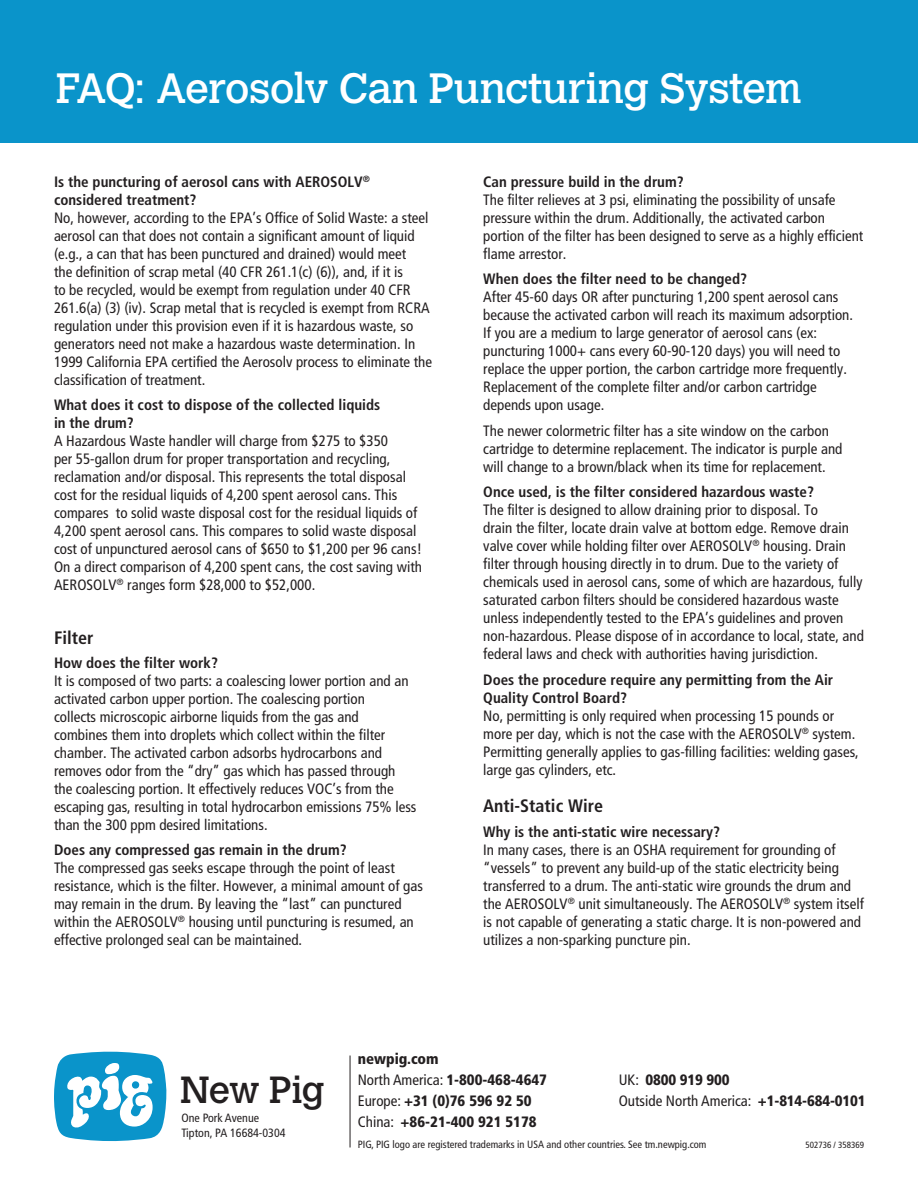
<style>
.page{position:relative;width:918px;height:1188px;background:#fff}
.page>*{position:absolute;margin:0;border:0;box-sizing:border-box;transform-origin:0 0}
.t1{font:42px "Calvert MT Std";letter-spacing:-.02em;color:#fff}
.t2{font:37.5px "Calvert MT Std";letter-spacing:-.03em;color:#231f20}
.t3{font:700 condensed 18px "Frutiger";color:#231f20}
.t4{font:condensed 15px/18px "Frutiger";color:#231f20}
.t5{font:700 condensed 15px/18px "Frutiger";color:#231f20}
.t6{font:900 condensed 15px "Frutiger";color:#231f20}
.t7{font:condensed 12px "Frutiger";color:#231f20}
.t8{font:condensed 10.5px "Frutiger";color:#231f20}
.t9{font:condensed 9px "Frutiger";color:#231f20}
.s1{font-weight:700}
.s2{font-weight:400}
.s3{font-weight:900}
</style>
<div class="page">
<div style="left:0;top:0;width:918px;height:142px;background:#0a94ca"></div>
<hr style="left:350px;top:1056px;width:1px;height:91px;background:#231f20">
<svg style="left:54px;top:1052px;width:112px;height:89px"></svg>
<div style="left:132px;top:1081px;width:7px;height:8px;background:#0a94ca;border-radius:50%"></div>
<p class="t1" style="left:55px;top:63px;width:748px">FAQ: Aerosolv Can Puncturing System</p>
<p class="t5" style="left:54px;top:173px;width:317px">Is the puncturing of aerosol cans with AEROSOLV<sup>® </sup>considered treatment?</p>
<p class="t4" style="left:54px;top:209px;width:380px">No, however, according to the EPA’s Office of Solid Waste: a steel aerosol can that does not contain a significant amount of liquid (e.g., a can that has been punctured and drained) would meet<br>the definition of scrap metal (40 CFR 261.1(c) (6)), and, if it is<br>to be recycled, would be exempt from regulation under 40 CFR 261.6(a) (3) (iv). Scrap metal that is recycled is exempt from RCRA regulation under this provision even if it is hazardous waste, so generators need not make a hazardous waste determination. In 1999 California EPA certified the Aerosolv process to eliminate the classification of treatment.</p>
<p class="t5" style="left:54px;top:395px;width:328px">What does it cost to dispose of the collected liquids in the drum?</p>
<p class="t4" style="left:54px;top:431px;width:370px">A Hazardous Waste handler will charge from $275 to $350<br>per 55-gallon drum for proper transportation and recycling, reclamation and/or disposal. This represents the total disposal cost for the residual liquids of 4,200 spent aerosol cans. This compares to solid waste disposal cost for the residual liquids of 4,200 spent aerosol cans. This compares to solid waste disposal cost of unpunctured aerosol cans of $650 to $1,200 per 96 cans!<br>On a direct comparison of 4,200 spent cans, the cost saving with AEROSOLV<sup>®</sup> ranges form $28,000 to $52,000.</p>
<p class="t3" style="left:54px;top:627px;width:41px">Filter</p>
<p class="t5" style="left:54px;top:654px;width:165px">How does the filter work?</p>
<p class="t4" style="left:54px;top:672px;width:364px">It is composed of two parts: a coalescing lower portion and an activated carbon upper portion. The coalescing portion<br>collects microscopic airborne liquids from the gas and<br>combines them into droplets which collect within the filter chamber. The activated carbon adsorbs hydrocarbons and removes odor from the “dry” gas which has passed through the coalescing portion. It effectively reduces VOC’s from the escaping gas, resulting in total hydrocarbon emissions 75% less than the 300 ppm desired limitations.</p>
<p class="t5" style="left:54px;top:841px;width:294px">Does any compressed gas remain in the drum?</p>
<p class="t4" style="left:54px;top:859px;width:370px">The compressed gas seeks escape through the point of least resistance, which is the filter. However, a minimal amount of gas may remain in the drum. By leaving the “last” can punctured within the AEROSOLV<sup>®</sup> housing until puncturing is resumed, an effective prolonged seal can be maintained.</p>
<p class="t5" style="left:483px;top:173px;width:202px">Can pressure build in the drum?</p>
<p class="t4" style="left:483px;top:191px;width:382px">The filter relieves at 3 psi, eliminating the possibility of unsafe pressure within the drum. Additionally, the activated carbon portion of the filter has been designed to serve as a highly efficient flame arrestor.</p>
<p class="t4" style="left:483px;top:270px;width:371px"><span class="s1">When does the filter need to be changed?<br></span>After 45-60 days OR after puncturing 1,200 spent aerosol cans because the activated carbon will reach its maximum adsorption.<br>If you are a medium to large generator of aerosol cans (ex: puncturing 1000+ cans every 60-90-120 days) you will need to replace the upper portion, the carbon cartridge more frequently.<br>Replacement of the complete filter and/or carbon cartridge depends upon usage.</p>
<p class="t4" style="left:483px;top:422px;width:361px">The newer colormetric filter has a site window on the carbon cartridge to determine replacement. The indicator is purple and will change to a brown/black when its time for replacement.</p>
<p class="t4" style="left:483px;top:483px;width:382px"><span class="s1">Once used, is the filter considered hazardous waste?<br></span>The filter is designed to allow draining prior to disposal. To<br>drain the filter, locate drain valve at bottom edge. Remove drain valve cover while holding filter over AEROSOLV<sup>®</sup> housing. Drain filter through housing directly in to drum. Due to the variety of chemicals used in aerosol cans, some of which are hazardous, fully saturated carbon filters should be considered hazardous waste unless independently tested to the EPA’s guidelines and proven non-hazardous. Please dispose of in accordance to local, state, and federal laws and check with authorities having jurisdiction.</p>
<p class="t4" style="left:483px;top:671px;width:377px"><span class="s1">Does the procedure require any permitting from the Air Quality Control Board?<br></span>No, permitting is only required when processing 15 pounds or more per day, which is not the case with the AEROSOLV<sup>®</sup> system.<br>Permitting generally applies to gas-filling facilities: welding gases, large gas cylinders, etc.</p>
<p class="t3" style="left:483px;top:795px;width:121px">Anti-Static Wire</p>
<p class="t5" style="left:483px;top:822px;width:240px">Why is the anti-static wire necessary?  </p>
<p class="t4" style="left:483px;top:840px;width:382px">In many cases, there is an OSHA requirement for grounding of “vessels” to prevent any build-up of the static electricity being transferred to a drum. The anti-static wire grounds the drum and the AEROSOLV<sup>®</sup> unit simultaneously. The AEROSOLV<sup>®</sup> system itself is not capable of generating a static charge. It is non-powered and utilizes a non-sparking puncture pin.</p>
<p class="t2" style="left:180px;top:1068px;width:147px">New Pig</p>
<p class="t7" style="left:181px;top:1111px;width:79px">One Pork Avenue</p>
<p class="t7" style="left:181px;top:1126px;width:106px">Tipton, PA 16684-0304</p>
<p class="t6" style="left:358px;top:1050px;width:83px">newpig.com</p>
<p class="t6" style="left:358px;top:1071px;width:191px"><span class="s2">North America:</span> 1-800-468-4647</p>
<p class="t6" style="left:619px;top:1071px;width:112px"><span class="s2">UK:</span> 0800 919 900</p>
<p class="t6" style="left:358px;top:1092px;width:176px"><span class="s2">Europe:</span> +31 (0)76 596 92 50</p>
<p class="t4" style="left:619px;top:1092px;width:248px">Outside North America: <span class="s3">+1-814-684-0101</span></p>
<p class="t6" style="left:358px;top:1113px;width:180px"><span class="s2">China:</span> +86-21-400 921 5178</p>
<p class="t8" style="left:358px;top:1138px;width:350px">PIG, PIG logo are registered trademarks in USA and other countries. See tm.newpig.com</p>
<p class="t9" style="left:806px;top:1139px;width:60px">502736 / 358369</p>
</div>
